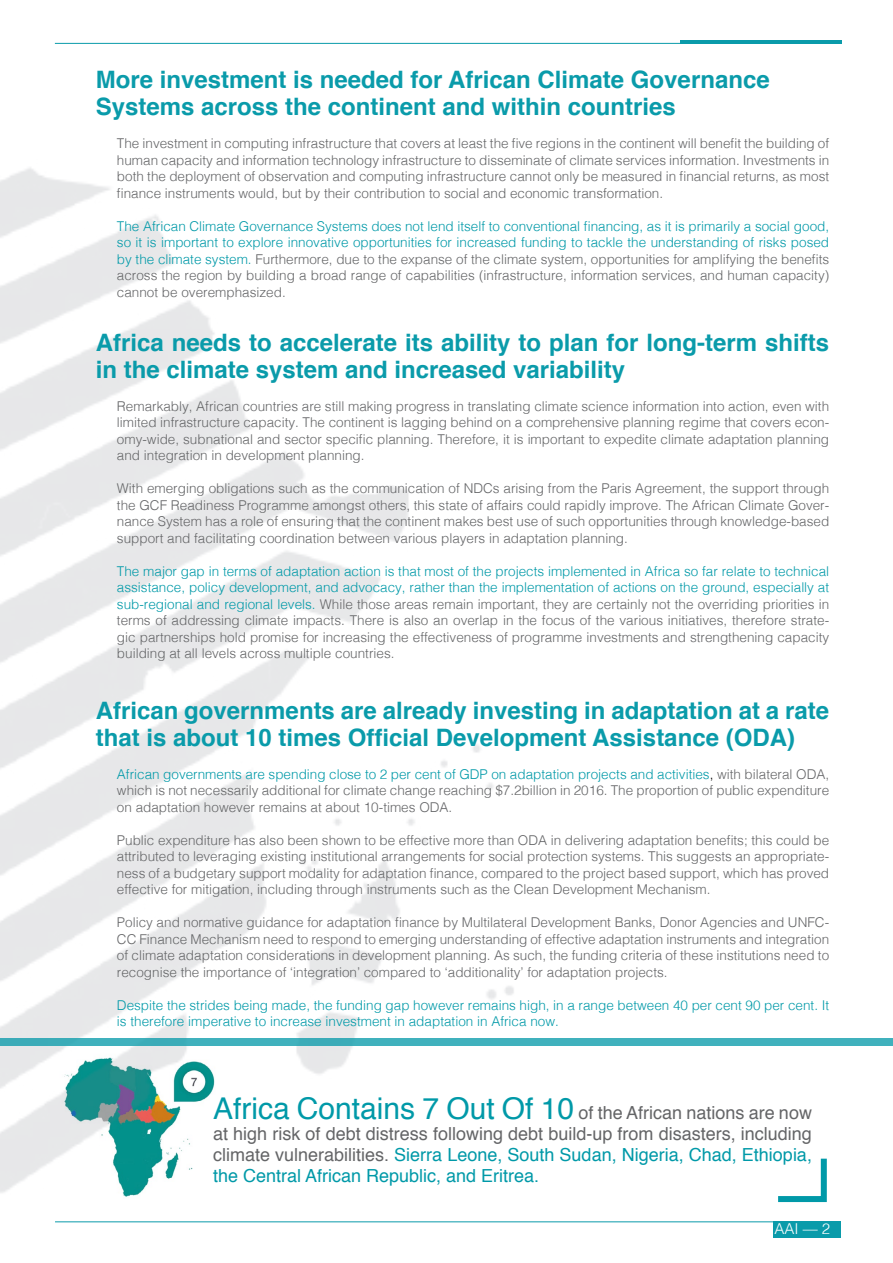
<style>
.page{position:relative;width:893px;height:1263px;background:#fff}
.page>*{position:absolute;margin:0;border:0;box-sizing:border-box;transform-origin:0 0}
.t1{font:700 24px/27px "Helvetica";color:#0a9baa}
.t2{font:18px/21px "Helvetica";color:#646567;text-align:justify}
.t3{font:300 15px "Helvetica";color:#fff}
.t4{font:300 13.5px/16.5px "Helvetica";color:#646567;text-align:justify}
.t5{font:300 13.5px/16.5px "Helvetica";color:#0099a8;text-align:justify}
.s1{color:#646567}
.s2{color:#0099a8}
.s3{color:#000}
.s4{font-size:30px;color:#0099a8}
</style>
<div class="page">
<hr style="left:680px;top:40px;width:162px;height:4px;background:#0a9baa">
<hr style="left:55px;top:43px;width:726px;height:1px;background:#0a9baa">
<div style="left:773px;top:1221px;width:68px;height:17px;background:#0a9baa"></div>
<hr style="left:55px;top:1221px;width:721px;height:1px;background:#0a9baa">
<img style="left:0;top:42px;width:580px;height:1181px">
<div style="left:0;top:1038px;width:893px;height:8px;background:#40b1bd"></div>
<svg style="left:778px;top:1158px;width:49px;height:45px"></svg>
<h1 class="t1" style="left:96px;top:67px;width:675px">More investment is needed for African Climate Governance<br>Systems across the continent and within countries</h1>
<p class="t4" style="left:117px;top:134px;width:714px">The investment in computing infrastructure that covers at least the five regions in the continent will benefit the building of human capacity and information technology infrastructure to disseminate of climate services information. Investments in both the deployment of observation and computing infrastructure cannot only be measured in financial returns, as most finance instruments would, but by their contribution to social and economic transformation.</p>
<p class="t5" style="left:117px;top:217px;width:714px">The African Climate Governance Systems does not lend itself to conventional financing, as it is primarily a social good, so it is important to explore innovative opportunities for increased funding to tackle the understanding of risks posed by the climate system. <span class="s1">Furthermore, due to the expanse of the climate system, opportunities for amplifying the benefits across the region by building a broad range of capabilities (infrastructure, information services, and human capacity) cannot be overemphasized.</span></p>
<h1 class="t1" style="left:96px;top:329px;width:735px">Africa needs to accelerate its ability to plan for long-term shifts in the climate system and increased variability</h1>
<p class="t4" style="left:117px;top:397px;width:714px">Remarkably, African countries are still making progress in translating climate science information into action, even with limited infrastructure capacity. The continent is lagging behind on a comprehensive planning regime that covers econ&shy;omy-wide, subnational and sector specific planning. Therefore, it is important to expedite climate adaptation planning and integration in development planning.</p>
<p class="t4" style="left:117px;top:479px;width:714px">With emerging obligations such as the communication of NDCs arising from the Paris Agreement, the support through the GCF Readiness Programme amongst others, this state of affairs could rapidly improve. The African Climate Gover&shy;nance System has a role of ensuring that the continent makes best use of such opportunities through knowledge-based support and facilitating coordination between various players in adaptation planning.</p>
<p class="t4" style="left:117px;top:562px;width:714px"><span class="s2">The major gap in terms of adaptation action is that most of the projects implemented in Africa so far relate to technical assistance, policy development, and advocacy, rather than the implementation of actions on the ground, especially at sub-regional and regional levels.</span> While those areas remain important, they are certainly not the overriding priorities in terms of addressing climate impacts. There is also an overlap in the focus of the various initiatives, therefore strate&shy;gic partnerships hold promise for increasing the effectiveness of programme investments and strengthening capacity building at all levels across multiple countries.</p>
<h1 class="t1" style="left:96px;top:697px;width:735px">African governments are already investing in adaptation at a rate that is about 10 times Official Development Assistance (ODA)</h1>
<p class="t4" style="left:117px;top:764px;width:714px"><span class="s2">African governments are spending close to 2 per cent of GDP on adaptation projects and activities</span><span class="s3">,</span> with bilateral ODA, which is not necessarily additional for climate change reaching $7.2billion in 2016. The proportion of public expenditure on adaptation however remains at about 10-times ODA.</p>
<p class="t4" style="left:117px;top:830px;width:714px">Public expenditure has also been shown to be effective more than ODA in delivering adaptation benefits; this could be attributed to leveraging existing institutional arrangements for social protection systems. This suggests an appropriate&shy;ness of a budgetary support modality for adaptation finance, compared to the project based support, which has proved effective for mitigation, including through instruments such as the Clean Development Mechanism.</p>
<p class="t4" style="left:117px;top:913px;width:714px">Policy and normative guidance for adaptation finance by Multilateral Development Banks, Donor Agencies and UNFC-CC Finance Mechanism need to respond to emerging understanding of effective adaptation instruments and integration of climate adaptation considerations in development planning. As such, the funding criteria of these institutions need to recognise the importance of ‘integration’ compared to ‘additionality’ for adaptation projects.</p>
<p class="t5" style="left:117px;top:995px;width:714px">Despite the strides being made, the funding gap however remains high, in a range between 40 per cent 90 per cent. It is therefore imperative to increase investment in adaptation in Africa now.</p>
<p class="t2" style="left:213px;top:1103px;width:600px"><span class="s4">Africa Contains 7 Out Of 10</span> of the African nations are now at high risk of debt distress following debt build-up from disasters, including climate vulnerabilities. <span class="s2">Sierra Leone, South Sudan, Nigeria, Chad, Ethiopia, the Central African Republic, and Eritrea.</span></p>
<p class="t3" style="left:774px;top:1216px;width:57px">AAI — 2</p>
</div>
